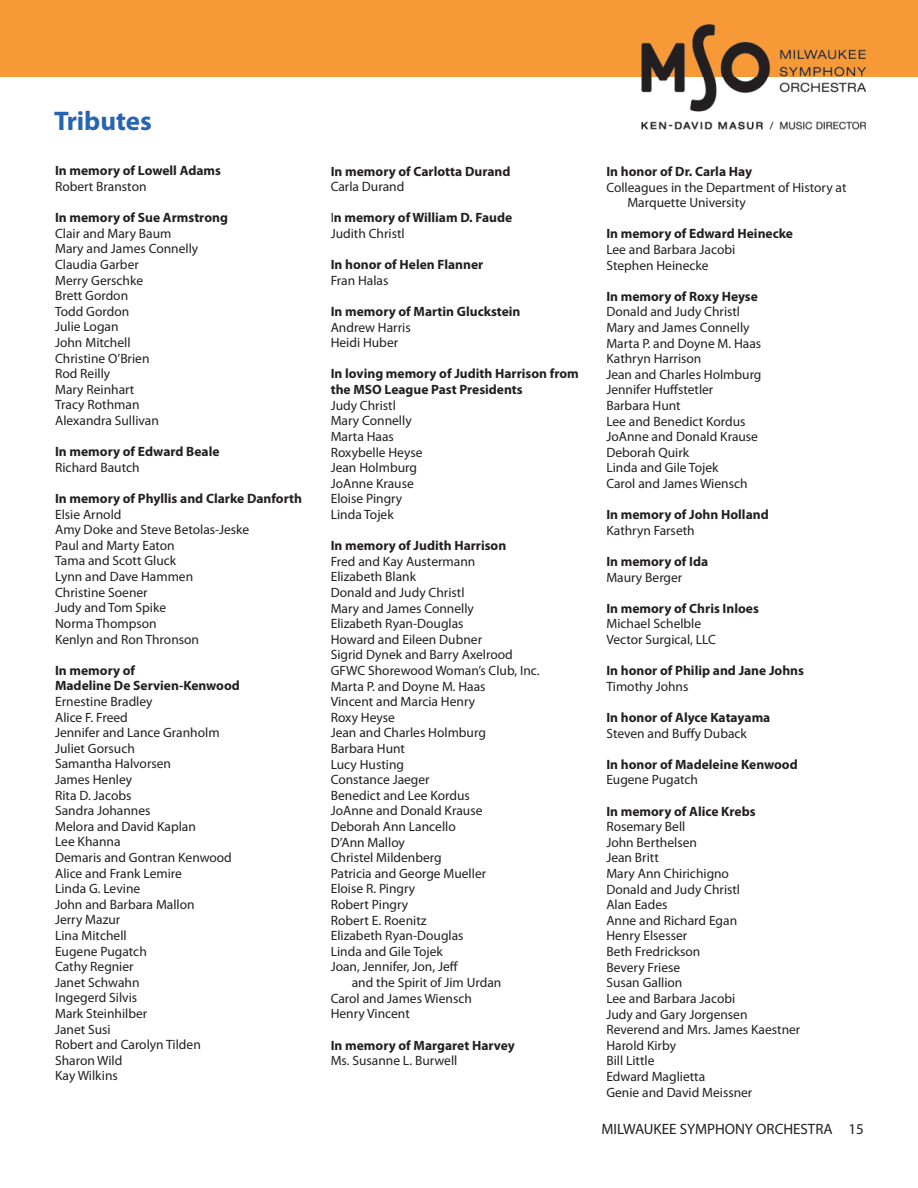
<style>
.page{position:relative;width:918px;height:1188px;background:#fff}
.page>*{position:absolute;margin:0;border:0;box-sizing:border-box;transform-origin:0 0}
.t1{font:700 27px "Myriad Pro";letter-spacing:-.005em;color:#2865b1}
.t2{font:15px "Myriad Pro";color:#231f20}
.t3{font:13.5px/15.6px "Myriad Pro";color:#231f20}
.t4{font:700 13.5px/15.6px "Myriad Pro";color:#231f20}
.s1{font-weight:400}
</style>
<div class="page">
<div style="left:0;top:0;width:918px;height:77px;background:#f89937"></div>
<img style="left:641px;top:24px;width:225px;height:106px">
<h1 class="t1" style="left:54px;top:106px;width:99px">Tributes</h1>
<p class="t4" style="left:55px;top:163px;width:167px">In memory of Lowell Adams</p>
<p class="t3" style="left:55px;top:179px;width:93px">Robert Branston</p>
<p class="t4" style="left:55px;top:210px;width:174px">In memory of Sue Armstrong</p>
<p class="t3" style="left:55px;top:226px;width:145px">Clair and Mary Baum<br>Mary and James Connelly<br>Claudia Garber<br>Merry Gerschke<br>Brett Gordon<br>Todd Gordon<br>Julie Logan<br>John Mitchell<br>Christine O’Brien<br>Rod Reilly<br>Mary Reinhart<br>Tracy Rothman<br>Alexandra Sullivan</p>
<p class="t4" style="left:55px;top:444px;width:166px">In memory of Edward Beale</p>
<p class="t3" style="left:55px;top:460px;width:86px">Richard Bautch</p>
<p class="t4" style="left:55px;top:491px;width:248px">In memory of Phyllis and Clarke Danforth</p>
<p class="t3" style="left:55px;top:507px;width:196px">Elsie Arnold<br>Amy Doke and Steve Betolas-Jeske<br>Paul and Marty Eaton<br>Tama and Scott Gluck<br>Lynn and Dave Hammen<br>Christine Soener<br>Judy and Tom Spike<br>Norma Thompson<br>Kenlyn and Ron Thronson</p>
<p class="t4" style="left:55px;top:663px;width:186px">In memory of<br>Madeline De Servien-Kenwood</p>
<p class="t3" style="left:55px;top:694px;width:178px">Ernestine Bradley<br>Alice F. Freed<br>Jennifer and Lance Granholm<br>Juliet Gorsuch<br>Samantha Halvorsen<br>James Henley<br>Rita D. Jacobs<br>Sandra Johannes<br>Melora and David Kaplan<br>Lee Khanna<br>Demaris and Gontran Kenwood<br>Alice and Frank Lemire<br>Linda G. Levine<br>John and Barbara Mallon<br>Jerry Mazur<br>Lina Mitchell<br>Eugene Pugatch<br>Cathy Regnier<br>Janet Schwahn<br>Ingegerd Silvis<br>Mark Steinhilber<br>Janet Susi<br>Robert and Carolyn Tilden<br>Sharon Wild<br>Kay Wilkins</p>
<p class="t4" style="left:331px;top:163px;width:181px">In memory of Carlotta Durand</p>
<p class="t3" style="left:331px;top:179px;width:75px">Carla Durand</p>
<p class="t4" style="left:331px;top:210px;width:183px"><span class="s1">I</span>n memory of William D. Faude<br><span class="s1">Judith Christl</span></p>
<p class="t4" style="left:331px;top:257px;width:154px">In honor of Helen Flanner</p>
<p class="t3" style="left:331px;top:273px;width:59px">Fran Halas</p>
<p class="t4" style="left:331px;top:304px;width:191px">In memory of Martin Gluckstein</p>
<p class="t3" style="left:331px;top:320px;width:81px">Andrew Harris<br>Heidi Huber</p>
<p class="t4" style="left:331px;top:366px;width:250px">In loving memory of Judith Harrison from the MSO League Past Presidents</p>
<p class="t3" style="left:331px;top:398px;width:93px">Judy Christl<br>Mary Connelly<br>Marta Haas<br>Roxybelle Heyse<br>Jean Holmburg<br>JoAnne Krause<br>Eloise Pingry<br>Linda Tojek</p>
<p class="t4" style="left:331px;top:538px;width:177px">In memory of Judith Harrison</p>
<p class="t3" style="left:331px;top:554px;width:146px">Fred and Kay Austermann</p>
<p class="t3" style="left:331px;top:569px;width:87px">Elizabeth Blank</p>
<p class="t3" style="left:331px;top:585px;width:135px">Donald and Judy Christl</p>
<p class="t3" style="left:331px;top:601px;width:145px">Mary and James Connelly</p>
<p class="t3" style="left:331px;top:616px;width:134px">Elizabeth Ryan-Douglas</p>
<p class="t3" style="left:331px;top:632px;width:153px">Howard and Eileen Dubner</p>
<p class="t3" style="left:331px;top:647px;width:184px">Sigrid Dynek and Barry Axelrood</p>
<p class="t3" style="left:331px;top:663px;width:210px">GFWC Shorewood Woman’s Club, Inc.</p>
<p class="t3" style="left:331px;top:679px;width:156px">Marta P. and Doyne M. Haas</p>
<p class="t3" style="left:331px;top:694px;width:146px">Vincent and Marcia Henry</p>
<p class="t3" style="left:331px;top:710px;width:66px">Roxy Heyse</p>
<p class="t3" style="left:331px;top:725px;width:157px">Jean and Charles Holmburg</p>
<p class="t3" style="left:331px;top:741px;width:76px">Barbara Hunt</p>
<p class="t3" style="left:331px;top:757px;width:75px">Lucy Husting</p>
<p class="t3" style="left:331px;top:772px;width:100px">Constance Jaeger</p>
<p class="t3" style="left:331px;top:788px;width:141px">Benedict and Lee Kordus</p>
<p class="t3" style="left:331px;top:803px;width:153px">JoAnne and Donald Krause</p>
<p class="t3" style="left:331px;top:819px;width:127px">Deborah Ann Lancello</p>
<p class="t3" style="left:331px;top:835px;width:76px">D’Ann Malloy</p>
<p class="t3" style="left:331px;top:850px;width:113px">Christel Mildenberg</p>
<p class="t3" style="left:331px;top:866px;width:157px">Patricia and George Mueller</p>
<p class="t3" style="left:331px;top:881px;width:86px">Eloise R. Pingry</p>
<p class="t3" style="left:331px;top:897px;width:79px">Robert Pingry</p>
<p class="t3" style="left:331px;top:913px;width:97px">Robert E. Roenitz</p>
<p class="t3" style="left:331px;top:928px;width:134px">Elizabeth Ryan-Douglas</p>
<p class="t3" style="left:331px;top:944px;width:114px">Linda and Gile Tojek</p>
<p class="t3" style="left:331px;top:959px;width:129px">Joan, Jennifer, Jon, Jeff</p>
<p class="t3" style="left:352px;top:975px;width:151px">and the Spirit of Jim Urdan</p>
<p class="t3" style="left:331px;top:991px;width:143px">Carol and James Wiensch</p>
<p class="t3" style="left:331px;top:1006px;width:81px">Henry Vincent</p>
<p class="t4" style="left:331px;top:1037px;width:186px">In memory of Margaret Harvey</p>
<p class="t3" style="left:331px;top:1053px;width:128px">Ms. Susanne L. Burwell</p>
<p class="t4" style="left:606px;top:164px;width:147px">In honor of Dr. Carla Hay</p>
<p class="t3" style="left:627px;top:179px;width:221px;text-indent:-21px">Colleagues in the Department of History at<br>Marquette University</p>
<p class="t4" style="left:606px;top:226px;width:188px">In memory of Edward Heinecke</p>
<p class="t3" style="left:606px;top:242px;width:130px">Lee and Barbara Jacobi<br>Stephen Heinecke</p>
<p class="t4" style="left:606px;top:289px;width:153px">In memory of Roxy Heyse</p>
<p class="t3" style="left:606px;top:304px;width:157px">Donald and Judy Christl<br>Mary and James Connelly<br>Marta P. and Doyne M. Haas<br>Kathryn Harrison<br>Jean and Charles Holmburg<br>Jennifer Huffstetler<br>Barbara Hunt<br>Lee and Benedict Kordus<br>JoAnne and Donald Krause<br>Deborah Quirk<br>Linda and Gile Tojek<br>Carol and James Wiensch</p>
<p class="t4" style="left:606px;top:507px;width:164px">In memory of John Holland</p>
<p class="t3" style="left:606px;top:523px;width:90px">Kathryn Farseth</p>
<p class="t4" style="left:606px;top:554px;width:103px">In memory of Ida</p>
<p class="t3" style="left:606px;top:570px;width:78px">Maury Berger</p>
<p class="t4" style="left:606px;top:601px;width:154px">In memory of Chris Inloes</p>
<p class="t3" style="left:606px;top:616px;width:111px">Michael Schelble<br>Vector Surgical, LLC</p>
<p class="t4" style="left:606px;top:663px;width:199px">In honor of Philip and Jane Johns</p>
<p class="t3" style="left:606px;top:679px;width:84px">Timothy Johns</p>
<p class="t4" style="left:606px;top:710px;width:166px">In honor of Alyce Katayama</p>
<p class="t3" style="left:606px;top:726px;width:142px">Steven and Buffy Duback</p>
<p class="t4" style="left:606px;top:757px;width:193px">In honor of Madeleine Kenwood</p>
<p class="t3" style="left:606px;top:772px;width:93px">Eugene Pugatch</p>
<p class="t4" style="left:606px;top:803px;width:151px">In memory of Alice Krebs</p>
<p class="t3" style="left:606px;top:819px;width:195px">Rosemary Bell<br>John Berthelsen<br>Jean Britt<br>Mary Ann Chirichigno<br>Donald and Judy Christl<br>Alan Eades<br>Anne and Richard Egan<br>Henry Elsesser<br>Beth Fredrickson<br>Bevery Friese<br>Susan Gallion<br>Lee and Barbara Jacobi<br>Judy and Gary Jorgensen<br>Reverend and Mrs. James Kaestner<br>Harold Kirby<br>Bill Little<br>Edward Maglietta<br>Genie and David Meissner</p>
<p class="t2" style="left:601px;top:1121px;width:264px">MILWAUKEE SYMPHONY ORCHESTRA 15</p>
</div>
